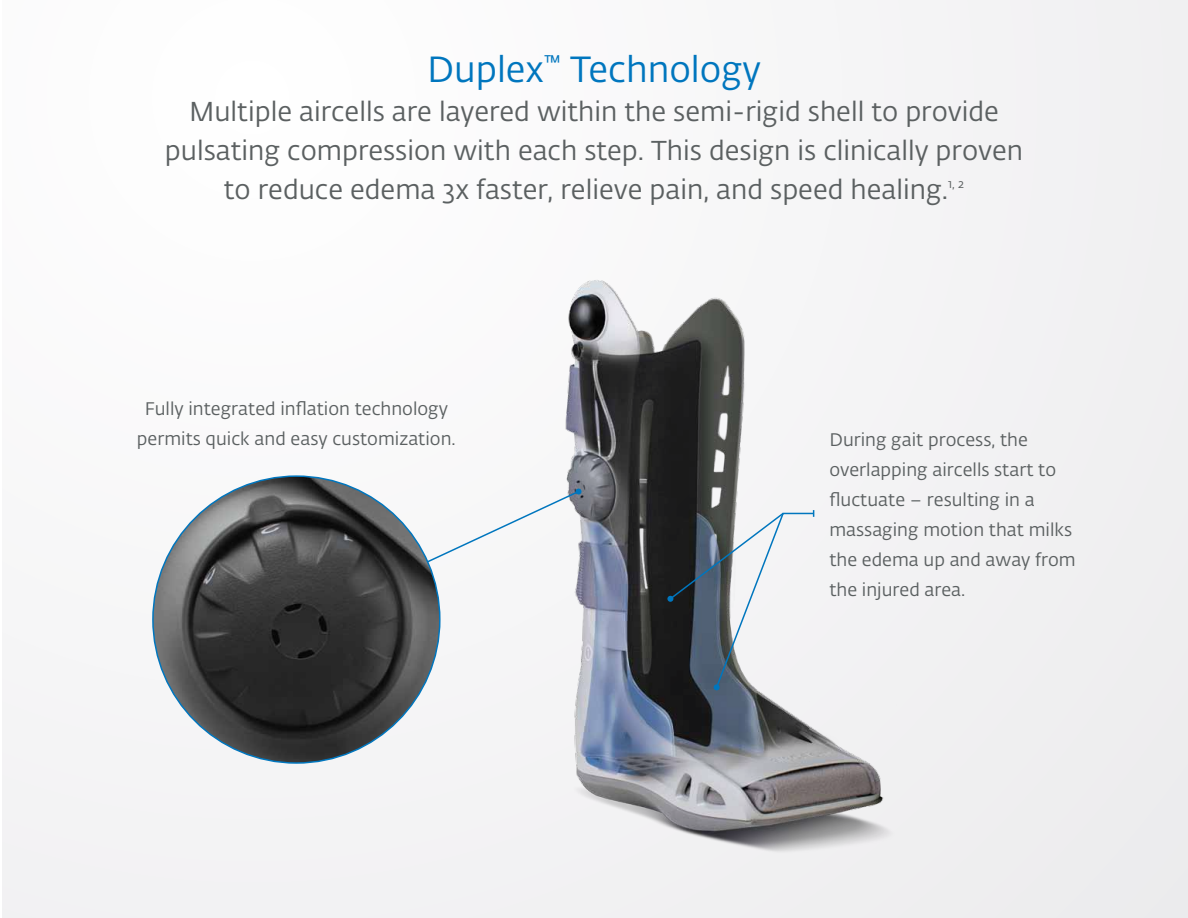
<style>
.page{position:relative;width:1188px;height:918px;background:#fff}
.page>*{position:absolute;margin:0;border:0;box-sizing:border-box;transform-origin:0 0}
.t1{font:36px "Fedra Sans Alt Std";color:#0076be}
.t2{font:27px/39px "Fedra Sans Alt Std";color:#5b6061;text-align:center}
.t3{font:18px/30px "Fedra Sans Alt Std";color:#5b6061;text-align:center}
</style>
<div class="page">
<div style="left:2px;top:0;width:1186px;height:918px;background:#f5f5f6"></div>
<img style="left:565px;top:280px;width:327px;height:572px">
<img style="left:153px;top:476px;width:287px;height:287px;border-radius:143px">
<svg style="left:426px;top:489px;width:156px;height:75px"></svg>
<svg style="left:667px;top:510px;width:148px;height:180px"></svg>
<p class="t1" style="left:427px;top:48px;width:335px">Duplex<sup>™</sup> Technology</p>
<p class="t2" style="left:165px;top:93px;width:860px">Multiple aircells are layered within the semi-rigid shell to provide pulsating compression with each step. This design is clinically proven to reduce edema 3x faster, relieve pain, and speed healing.<sup>1,</sup> <sup>2</sup></p>
<p class="t3" style="left:137px;top:394px;width:320px">Fully integrated inflation technology permits quick and easy customization.</p>
<p class="t3" style="left:829px;top:425px;width:248px;text-align:left">During gait process, the overlapping aircells start to fluctuate – resulting in a massaging motion that milks the edema up and away from the injured area.</p>
</div>
